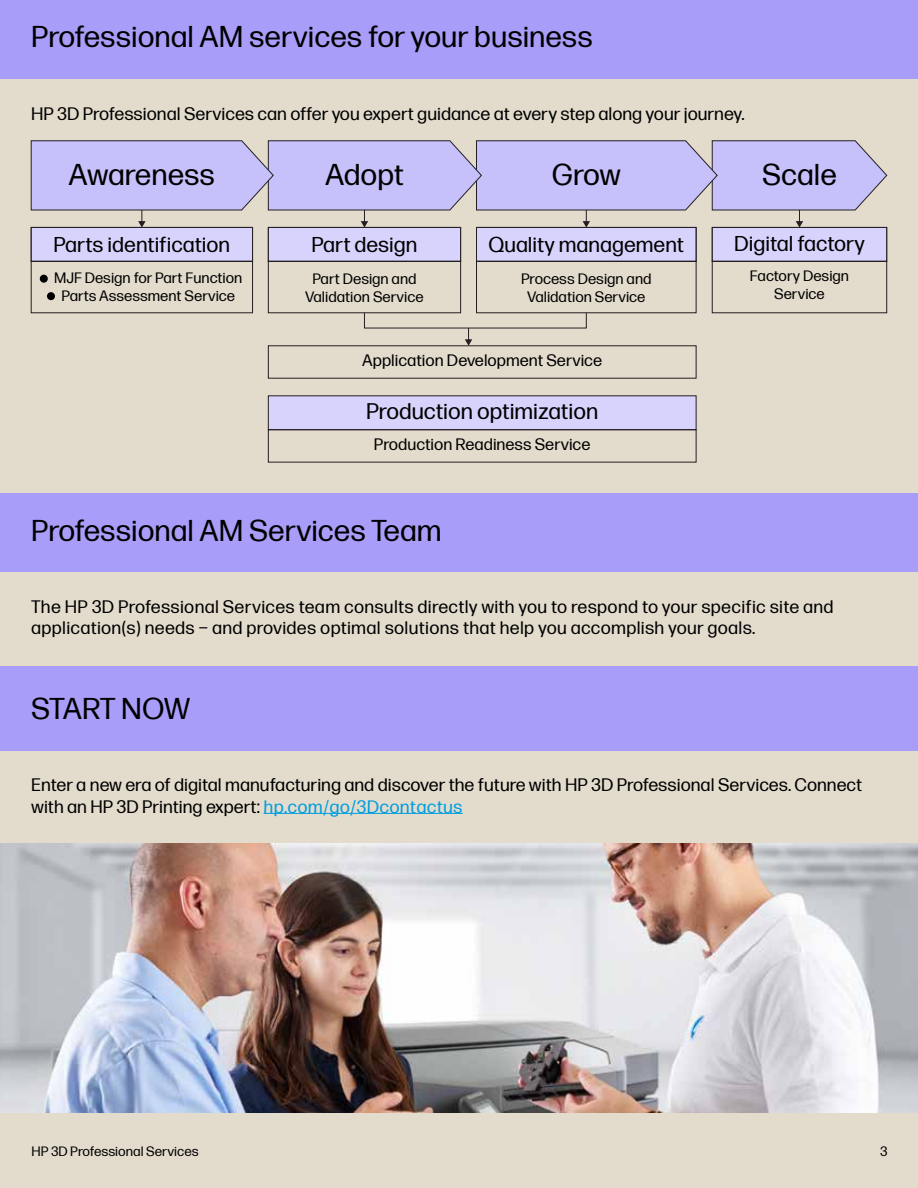
<style>
.page{position:relative;width:918px;height:1188px;background:#fff}
.page>*{position:absolute;margin:0;border:0;box-sizing:border-box;transform-origin:0 0}
.t1{font:30px "Forma DJR Micro";color:#000}
.t2{font:30px "Forma DJR Micro";letter-spacing:-.02em;color:#000}
.t3{font:22.5px "Forma DJR Micro";color:#000}
.t4{font:21.3px "Forma DJR Micro";color:#000}
.t5{font:18px/21.6px "Forma DJR Micro";color:#000}
.t6{font:18px "Forma DJR Micro";color:#009edf}
.t7{font:16.5px "Forma DJR Micro";color:#000}
.t8{font:15px/18px "Forma DJR Micro";color:#000;text-align:center}
.t9{font:13.5px "Forma DJR Micro";color:#000}
</style>
<div class="page">
<div style="left:0;top:79px;width:918px;height:1109px;background:#e3dccd"></div>
<img style="left:0;top:844px;width:918px;height:269px">
<div style="left:0;top:494px;width:918px;height:78px;background:#a89efa"></div>
<hr style="left:264px;top:813px;width:199px;height:1px;background:#009edf">
<div style="left:0;top:666px;width:918px;height:84px;background:#a89efa"></div>
<div style="left:268px;top:227px;width:193px;height:34px;background:#d8d3fc"></div>
<div style="left:477px;top:227px;width:219px;height:34px;background:#d8d3fc"></div>
<div style="left:712px;top:227px;width:175px;height:34px;background:#d8d3fc"></div>
<div style="left:31px;top:227px;width:222px;height:34px;background:#d8d3fc"></div>
<div style="left:31px;top:261px;width:222px;height:52px;border:1px solid #231f20"></div>
<div style="left:268px;top:261px;width:193px;height:52px;border:1px solid #231f20"></div>
<div style="left:476px;top:261px;width:220px;height:52px;border:1px solid #231f20"></div>
<div style="left:712px;top:261px;width:175px;height:52px;border:1px solid #231f20"></div>
<div style="left:40px;top:275px;width:8px;height:8px;background:#000;border-radius:50%"></div>
<div style="left:47px;top:292px;width:8px;height:8px;background:#000;border-radius:50%"></div>
<svg style="left:465px;top:328px;width:7px;height:17px"></svg>
<div style="left:364px;top:312px;width:223px;height:16px;border:1px solid #231f20"></div>
<div style="left:268px;top:396px;width:428px;height:34px;background:#d8d3fc"></div>
<div style="left:268px;top:345px;width:428px;height:34px;border:1px solid #231f20"></div>
<div style="left:268px;top:429px;width:428px;height:34px;border:1px solid #231f20"></div>
<svg style="left:30px;top:140px;width:858px;height:88px"></svg>
<div style="left:0;top:0;width:918px;height:78px;background:#a89efa"></div>
<h1 class="t1" style="left:31px;top:15px;width:563px">Professional AM services for your business</h1>
<p class="t5" style="left:31px;top:101px;width:715px">HP 3D Professional Services can offer you expert guidance at every step along your journey.</p>
<h1 class="t1" style="left:69px;top:153px;width:148px">Awareness</h1>
<h1 class="t1" style="left:325px;top:153px;width:80px">Adopt</h1>
<h1 class="t1" style="left:552px;top:153px;width:71px">Grow</h1>
<h1 class="t1" style="left:762px;top:153px;width:76px">Scale</h1>
<p class="t4" style="left:53px;top:229px;width:178px">Parts identification</p>
<p class="t8" style="left:41px;top:267px;width:203px">- MJF Design for Part Function</p>
<p class="t8" style="left:49px;top:285px;width:188px">- Parts Assessment Service</p>
<p class="t4" style="left:311px;top:229px;width:107px">Part design</p>
<p class="t4" style="left:488px;top:229px;width:197px">Quality management</p>
<p class="t4" style="left:734px;top:228px;width:132px">Digital factory</p>
<p class="t8" style="left:305px;top:269px;width:120px">Part Design and<br>Validation Service</p>
<p class="t8" style="left:521px;top:269px;width:132px">Process Design and<br>Validation Service</p>
<p class="t8" style="left:750px;top:266px;width:101px">Factory Design<br>Service</p>
<p class="t7" style="left:362px;top:349px;width:242px">Application Development Service</p>
<p class="t3" style="left:366px;top:395px;width:234px">Production optimization</p>
<p class="t7" style="left:374px;top:433px;width:218px">Production Readiness Service</p>
<h1 class="t1" style="left:31px;top:509px;width:412px">Professional AM Services Team</h1>
<p class="t5" style="left:31px;top:594px;width:804px">The HP 3D Professional Services team consults directly with you to respond to your specific site and application(s) needs − and provides optimal solutions that help you accomplish your goals.</p>
<h1 class="t2" style="left:31px;top:687px;width:161px">START NOW</h1>
<p class="t5" style="left:31px;top:773px;width:832px">Enter a new era of digital manufacturing and discover the future with HP 3D Professional Services. Connect with an HP 3D Printing expert:</p>
<p class="t6" style="left:264px;top:792px;width:200px;rotate:1deg">hp.com/go/3Dcontactus</p>
<p class="t9" style="left:31px;top:1142px;width:169px">HP 3D Professional Services</p>
<p class="t9" style="left:880px;top:1142px;width:9px">3</p>
</div>
